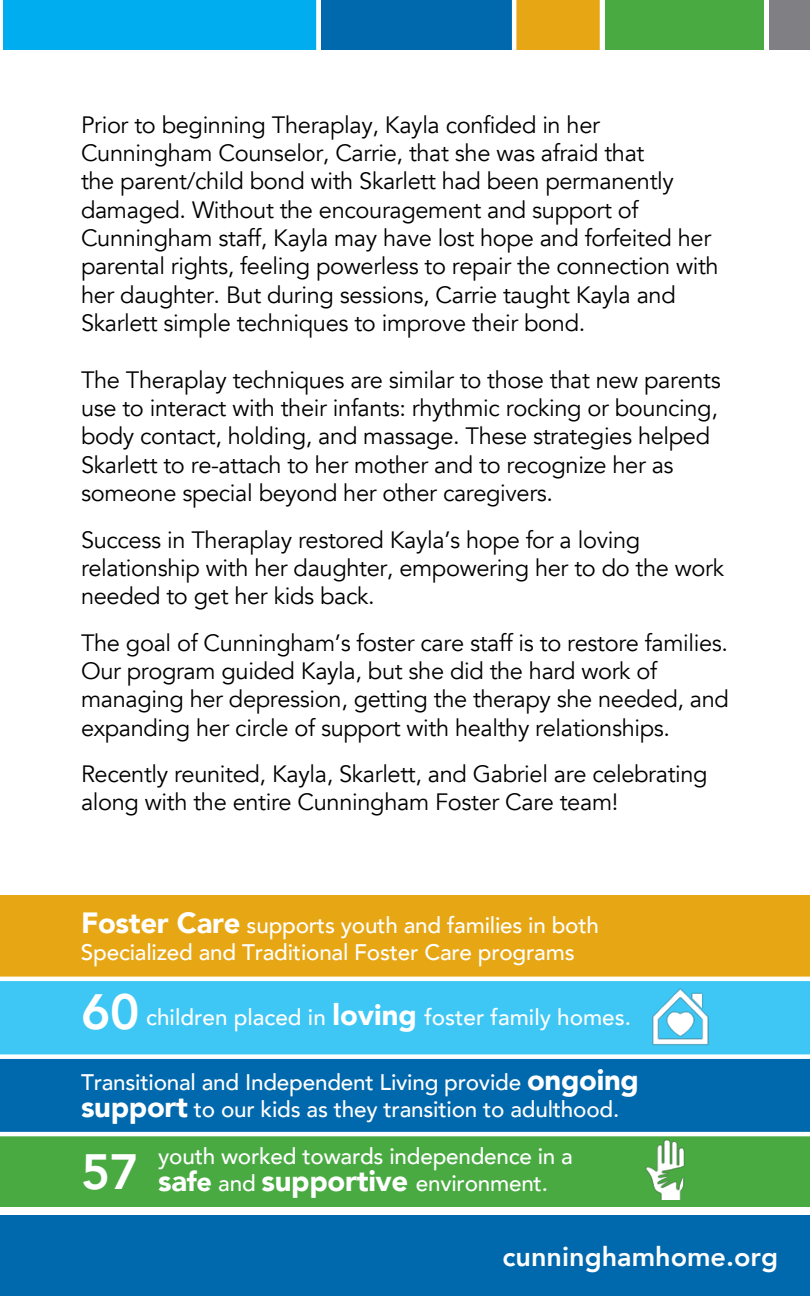
<style>
.page{position:relative;width:810px;height:1296px;background:#fff}
.page>*{position:absolute;margin:0;border:0;box-sizing:border-box;transform-origin:0 0}
.t1{font:800 27px "Avenir LT Com";color:#fff}
.t2{font:23.62px/28.3px "Avenir LT Com";letter-spacing:-.015em;color:#000}
.t3{font:500 22.5px/27px "Avenir LT Com";letter-spacing:-.01em;color:#fff}
.s1{font-weight:900;font-size:29.25px}
.s2{font-weight:800;font-size:49.5px}
.s3{font-weight:900;font-size:27px}
</style>
<div class="page">
<div style="left:0;top:1215px;width:810px;height:81px;background:#0068ac"></div>
<div style="left:4px;top:0;width:314px;height:50px;background:#00aeef"></div>
<div style="left:321px;top:0;width:192px;height:50px;background:#0068ac"></div>
<div style="left:605px;top:0;width:161px;height:50px;background:#49aa42"></div>
<div style="left:516px;top:0;width:86px;height:50px;background:#e7a614"></div>
<div style="left:770px;top:0;width:40px;height:50px;background:#807f83"></div>
<div style="left:316px;top:0;width:5px;height:52px;background:#fff"></div>
<hr style="left:512px;top:0;width:4px;height:53px;background:#fff">
<hr style="left:600px;top:0;width:4px;height:53px;background:#fff">
<div style="left:764px;top:0;width:5px;height:53px;background:#fff"></div>
<div style="left:0;top:895px;width:810px;height:310px;background:#e7a614"></div>
<div style="left:0;top:979px;width:810px;height:81px;background:#3ec7f4"></div>
<div style="left:0;top:1134px;width:810px;height:73px;background:#49aa42"></div>
<img style="left:644px;top:1136px;width:49px;height:63px">
<div style="left:0;top:1059px;width:810px;height:75px;background:#0068ac"></div>
<img style="left:652px;top:988px;width:57px;height:58px">
<hr style="left:0;top:977px;width:810px;height:4px;background:#fff">
<div style="left:0;top:1054px;width:810px;height:5px;background:#fff"></div>
<hr style="left:0;top:1132px;width:810px;height:4px;background:#fff">
<p class="t2" style="left:81px;top:111px;width:639px">Prior to beginning Theraplay, Kayla confided in her Cunningham Counselor, Carrie, that she was afraid that<br>the parent/child bond with Skarlett had been permanently damaged. Without the encouragement and support of Cunningham staff, Kayla may have lost hope and forfeited her parental rights, feeling powerless to repair the connection with her daughter. But during sessions, Carrie taught Kayla and Skarlett simple techniques to improve their bond.</p>
<p class="t2" style="left:81px;top:366px;width:641px">The Theraplay techniques are similar to those that new parents use to interact with their infants: rhythmic rocking or bouncing, body contact, holding, and massage. These strategies helped Skarlett to re-attach to her mother and to recognize her as someone special beyond her other caregivers.</p>
<p class="t2" style="left:81px;top:526px;width:645px">Success in Theraplay restored Kayla’s hope for a loving relationship with her daughter, empowering her to do the work needed to get her kids back.</p>
<p class="t2" style="left:81px;top:629px;width:649px">The goal of Cunningham’s foster care staff is to restore families.<br>Our program guided Kayla, but she did the hard work of managing her depression, getting the therapy she needed, and expanding her circle of support with healthy relationships.</p>
<p class="t2" style="left:81px;top:760px;width:628px">Recently reunited, Kayla, Skarlett, and Gabriel are celebrating along with the entire Cunningham Foster Care team!</p>
<p class="t3" style="left:81px;top:912px;width:520px"><span class="s1">Foster Care</span> supports youth and families in both<br>Specialized and Traditional Foster Care programs</p>
<p class="t3" style="left:81px;top:1004px;width:552px"><span class="s2">60</span> children placed in <span class="s1">loving</span> foster family homes.</p>
<p class="t3" style="left:81px;top:1069px;width:559px">Transitional and Independent Living provide <span class="s1">ongoing support</span> to our kids as they transition to adulthood.</p>
<p class="t3" style="left:81px;top:1143px;width:493px;text-indent:77px">youth worked towards independence in a<br><span class="s2">57</span> <span class="s1">sa</span><span class="s3">fe</span> and <span class="s1">supportive</span> environment.</p>
<p class="t1" style="left:503px;top:1241px;width:277px">cunninghamhome.org</p>
</div>
